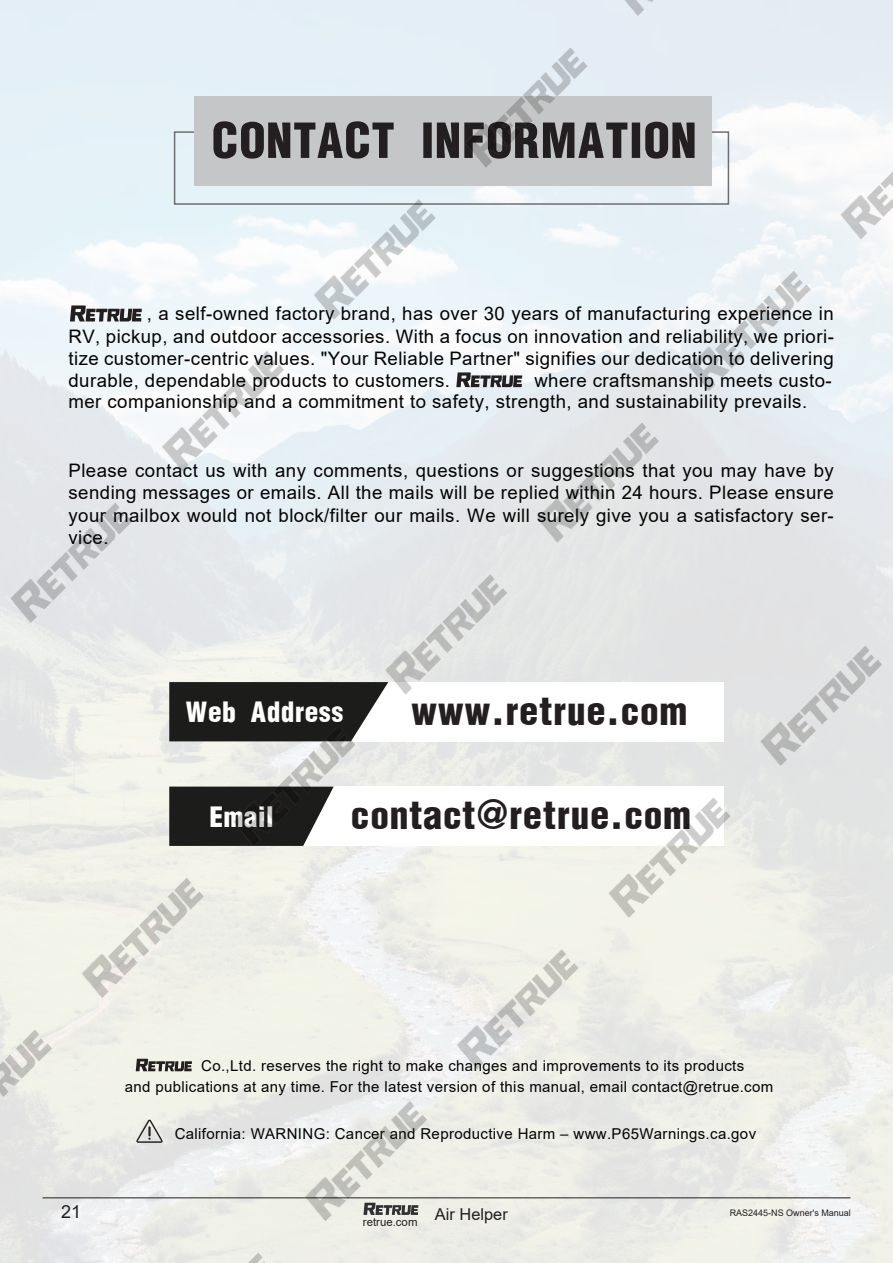
<style>
.page{position:relative;width:893px;height:1263px;background:#fff}
.page>*{position:absolute;margin:0;border:0;box-sizing:border-box;transform-origin:0 0}
.t1{font:53.1px "Helvetica Condensed Black Se";letter-spacing:.015em;color:#231f20}
.t2{font:42.6px "Helvetica Condensed Black Se";letter-spacing:.015em;color:#231f20}
.t3{font:30.6px "Helvetica Condensed Black Se";letter-spacing:.015em;color:#fff}
.t4{font:18.6px/22.4px "Arial";letter-spacing:.025em;color:#030303;text-align:justify}
.t5{font:18px "Arial";color:#231f20}
.t6{font:16.35px "Arial";color:#231f20}
.t7{font:15px/21.3px "Arial";letter-spacing:.025em;color:#030303}
.t8{font:11.4px "Arial";color:#231f20}
.t9{font:9px "Arial";color:#231f20}
</style>
<div class="page">
<div style="left:174px;top:131px;width:555px;height:74px;border:2px solid #6e6f72"></div>
<div style="left:195px;top:97px;width:517px;height:89px;background:#c5c6c7"></div>
<div style="left:169px;top:786px;width:43px;height:60px;background:#1c1c1a"></div>
<div style="left:169px;top:682px;width:195px;height:59px;background:#1c1c1a"></div>
<svg style="left:136px;top:1119px;width:27px;height:24px"></svg>
<svg style="left:70px;top:305px;width:72px;height:16px"></svg>
<svg style="left:456px;top:372px;width:66px;height:15px"></svg>
<svg style="left:136px;top:1059px;width:56px;height:12px"></svg>
<hr style="left:43px;top:1197px;width:807px;height:1px;background:#231f20">
<img style="left:587px;top:772px;width:165px;height:165px">
<img style="left:132px;top:1227px;width:165px;height:36px">
<img style="left:0;top:1004px;width:74px;height:165px">
<img style="left:284px;top:1076px;width:165px;height:165px">
<img style="left:61px;top:852px;width:164px;height:165px">
<img style="left:436px;top:924px;width:164px;height:165px">
<img style="left:212px;top:701px;width:165px;height:165px">
<img style="left:0;top:478px;width:154px;height:164px">
<img style="left:364px;top:549px;width:165px;height:165px">
<img style="left:141px;top:326px;width:165px;height:165px">
<img style="left:739px;top:621px;width:154px;height:164px">
<img style="left:516px;top:397px;width:165px;height:165px">
<img style="left:293px;top:186px;width:164px;height:153px">
<img style="left:668px;top:246px;width:164px;height:164px">
<img style="left:444px;top:22px;width:165px;height:165px">
<img style="left:819px;top:94px;width:74px;height:165px">
<div style="left:596px;top:0;width:165px;height:35px;background:#e5ecf4"></div>
<h1 class="t1" style="left:212px;top:119px;width:486px">CONTACT INFORMATION</h1>
<p class="t4" style="left:69px;top:303px;width:767px;text-indent:78px">, a self-owned factory brand, has over 30 years of manufacturing experience in RV, pickup, and outdoor accessories. With a focus on innovation and reliability, we priori&shy;tize customer-centric values. "Your Reliable Partner" signifies our dedication to delivering durable, dependable products to customers.</p>
<p class="t4" style="left:69px;top:369px;width:765px;line-height:21.6px;text-indent:466px">where craftsmanship meets custo&shy;mer companionship and a commitment to safety, strength, and sustainability prevails.</p>
<p class="t4" style="left:69px;top:459px;width:767px">Please contact us with any comments, questions or suggestions that you may have by sending messages or emails. All the mails will be replied within 24 hours. Please ensure your mailbox would not block/filter our mails. We will surely give you a satisfactory ser&shy;vice.</p>
<h3 class="t3" style="left:186px;top:699px;width:159px">Web Address</h3>
<h2 class="t2" style="left:412px;top:693px;width:277px">www.retrue.com</h2>
<h3 class="t3" style="left:210px;top:804px;width:66px">Email</h3>
<h2 class="t2" style="left:351px;top:798px;width:342px">contact@retrue.com</h2>
<p class="t7" style="left:125px;top:1055px;width:650px;text-indent:76px">Co.,Ltd. reserves the right to make changes and improvements to its products and publications at any time. For the latest version of this manual, email contact@retrue.com</p>
<p class="t7" style="left:175px;top:1123px;width:583px">California: WARNING: Cancer and Reproductive Harm – www.P65Warnings.ca.gov</p>
<p class="t5" style="left:61px;top:1199px;width:22px">21</p>
<p class="t6" style="left:435px;top:1203px;width:74px">Air Helper</p>
<p class="t9" style="left:730px;top:1206px;width:123px">RAS2445-NS Owner's Manual</p>
<p class="t8" style="left:363px;top:1214px;width:56px">retrue.com</p>
</div>
